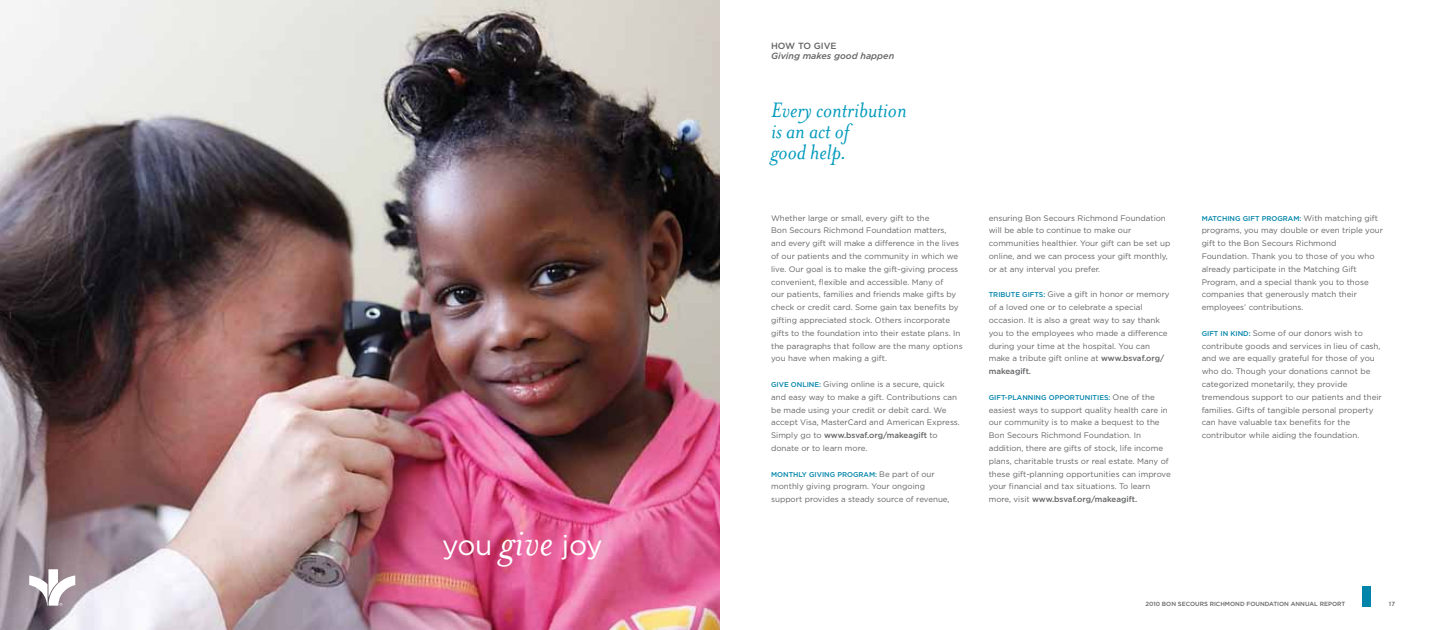
<style>
.page{position:relative;width:1440px;height:630px;background:#fff}
.page>*{position:absolute;margin:0;border:0;box-sizing:border-box;transform-origin:0 0}
.t1{font:28px "Gotham";letter-spacing:-.025em;color:#fff}
.t2{font:italic 24px/21px "Mrs Eaves";color:#009abb}
.t3{font:italic 500 9px "Gotham";color:#636466}
.t4{font:500 9px "Gotham";color:#636466}
.t5{font:8px/12.8px "Gotham";color:#636466}
.t6{font:500 7px "Gotham";color:#0084a9}
.t7{font:500 6px "Gotham";color:#636466}
.s1{font-family:"Mrs Eaves";font-style:italic;font-size:44px}
.s2{font-weight:500;font-size:7px;color:#0084a9}
.s3{font-weight:500}
.s4{font-weight:400;font-size:8px;color:#636466}
</style>
<div class="page">
<img style="left:0;top:0;width:720px;height:630px">
<svg style="left:29px;top:569px;width:46px;height:37px"></svg>
<div style="left:1363px;top:586px;width:8px;height:20px;background:#0084a9"></div>
<h1 class="t1" style="left:442px;top:527px;width:162px">you <span class="s1">give</span> joy</h1>
<p class="t4" style="left:771px;top:40px;width:67px">HOW TO GIVE</p>
<p class="t3" style="left:771px;top:50px;width:125px">Giving makes good happen</p>
<h2 class="t2" style="left:771px;top:100px;width:137px">Every contribution is an act of<br>good help.</h2>
<p class="t5" style="left:771px;top:211px;width:193px">Whether large or small, every gift to the<br>Bon Secours Richmond Foundation matters, and every gift will make a difference in the lives of our patients and the community in which we live. Our goal is to make the gift-giving process convenient, flexible and accessible. Many of<br>our patients, families and friends make gifts by check or credit card. Some gain tax benefits by gifting appreciated stock. Others incorporate gifts to the foundation into their estate plans. In the paragraphs that follow are the many options you have when making a gift.</p>
<p class="t5" style="left:771px;top:378px;width:190px"><span class="s2">GIVE ONLINE:</span> Giving online is a secure, quick and easy way to make a gift. Contributions can be made using your credit or debit card. We accept Visa, MasterCard and American Express.<br>Simply go to <span class="s3">www.bsvaf.org/makeagift</span> to donate or to learn more.</p>
<p class="t6" style="left:771px;top:470px;width:165px">MONTHLY GIVING PROGRAM: <span class="s4">Be part of our</span></p>
<p class="t5" style="left:771px;top:480px;width:180px">monthly giving program. Your ongoing support provides a steady source of revenue,</p>
<p class="t5" style="left:989px;top:211px;width:183px">ensuring Bon Secours Richmond Foundation will be able to continue to make our communities healthier. Your gift can be set up online, and we can process your gift monthly, or at any interval you prefer.</p>
<p class="t5" style="left:989px;top:288px;width:182px"><span class="s2">TRIBUTE GIFTS:</span> Give a gift in honor or memory of a loved one or to celebrate a special occasion. It is also a great way to say thank you to the employees who made a difference during your time at the hospital. You can make a tribute gift online at <span class="s3">www.bsvaf.org/ makeagift.</span></p>
<p class="t6" style="left:989px;top:393px;width:168px">GIFT-PLANNING OPPORTUNITIES: <span class="s4">One of the</span></p>
<p class="t5" style="left:989px;top:403px;width:184px">easiest ways to support quality health care in our community is to make a bequest to the Bon Secours Richmond Foundation. In addition, there are gifts of stock, life income plans, charitable trusts or real estate. Many of these gift-planning opportunities can improve your financial and tax situations. To learn more, visit <span class="s3">www.bsvaf.org/makeagift.</span></p>
<p class="t6" style="left:1202px;top:214px;width:178px">MATCHING GIFT PROGRAM: <span class="s4">With matching gift</span></p>
<p class="t5" style="left:1202px;top:224px;width:183px">programs, you may double or even triple your gift to the Bon Secours Richmond Foundation. Thank you to those of you who already participate in the Matching Gift Program, and a special thank you to those companies that generously match their employees’ contributions.</p>
<p class="t5" style="left:1202px;top:326px;width:182px"><span class="s2">GIFT IN KIND:</span> Some of our donors wish to contribute goods and services in lieu of cash, and we are equally grateful for those of you who do. Though your donations cannot be categorized monetarily, they provide tremendous support to our patients and their families. Gifts of tangible personal property can have valuable tax benefits for the contributor while aiding the foundation.</p>
<p class="t7" style="left:1145px;top:600px;width:201px">2010 BON SECOURS RICHMOND FOUNDATION ANNUAL REPORT</p>
<p class="t7" style="left:1389px;top:600px;width:8px">17</p>
</div>
